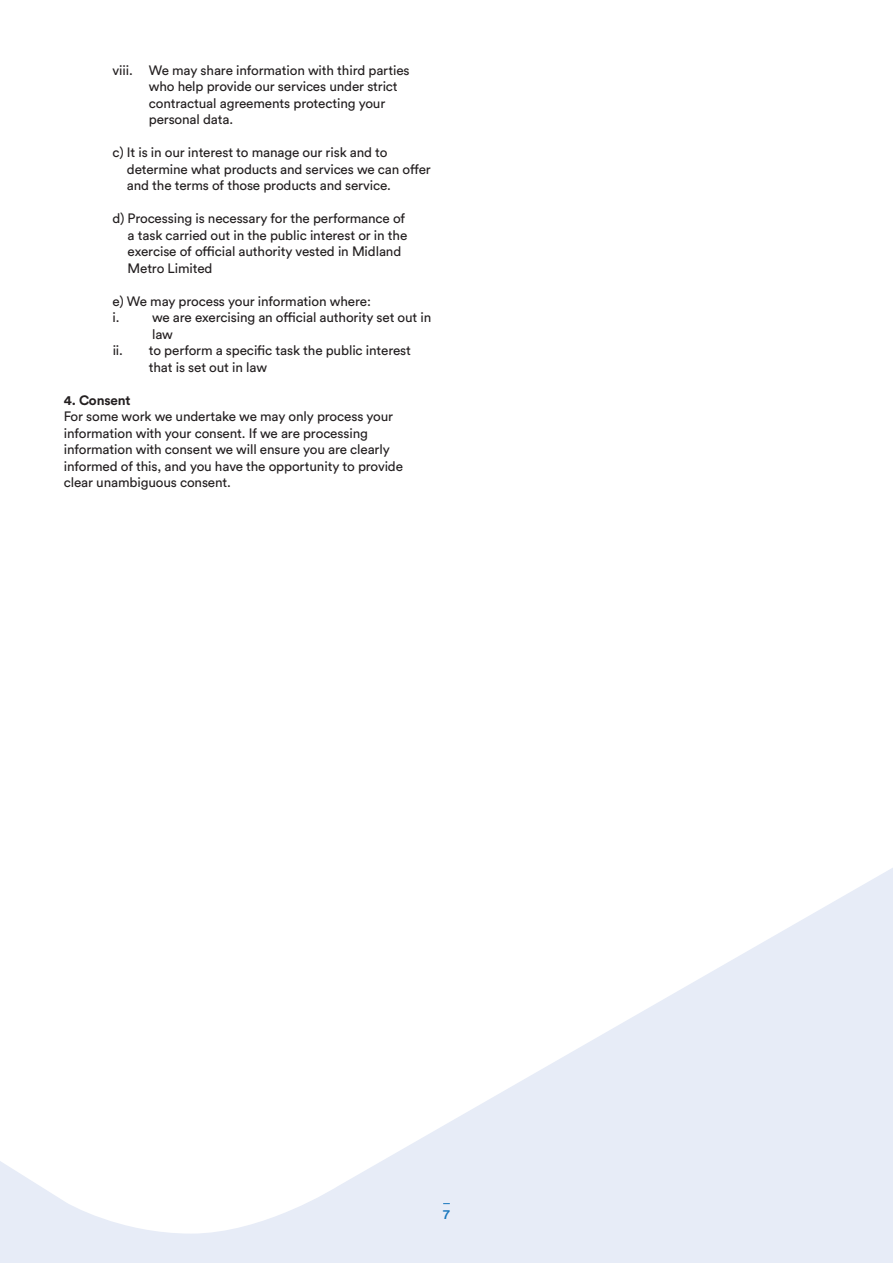
<style>
.page{position:relative;width:893px;height:1263px;background:#fff}
.page>*{position:absolute;margin:0;border:0;box-sizing:border-box;transform-origin:0 0}
.t1{font:13.5px/16.5px "Circular Std";letter-spacing:-.01em;color:#231f20}
.t2{font:700 13.5px "Circular Std";letter-spacing:-.01em;color:#231f20}
.t3{font:500 13.5px "Circular Std";color:#1776bd}
.s1{color:#fff}
</style>
<div class="page">
<svg style="left:0;top:868px;width:893px;height:395px"></svg>
<p class="t1" style="left:149px;top:62px;width:262px;text-indent:-47px"><span class="s1">•</span> viii. We may share information with third parties who help provide our services under strict contractual agreements protecting your personal data.</p>
<p class="t1" style="left:127px;top:144px;width:306px;text-indent:-25px"><span class="s1">•</span> c) It is in our interest to manage our risk and to determine what products and services we can offer and the terms of those products and service.</p>
<p class="t1" style="left:128px;top:210px;width:281px;text-indent:-26px"><span class="s1">•</span> d) Processing is necessary for the performance of a task carried out in the public interest or in the exercise of official authority vested in Midland Metro Limited</p>
<p class="t1" style="left:102px;top:293px;width:270px"><span class="s1">•</span> e) We may process your information where:</p>
<p class="t1" style="left:102px;top:309px;width:19px"><span class="s1">•</span> i.</p>
<p class="t1" style="left:152px;top:309px;width:281px">we are exercising an official authority set out in law</p>
<p class="t1" style="left:102px;top:342px;width:22px"><span class="s1">•</span> ii.</p>
<p class="t1" style="left:149px;top:342px;width:264px">to perform a specific task the public interest that is set out in law</p>
<p class="t2" style="left:64px;top:391px;width:68px">4. Consent</p>
<p class="t1" style="left:64px;top:408px;width:341px">For some work we undertake we may only process your information with your consent. If we are processing information with consent we will ensure you are clearly informed of this, and you have the opportunity to provide clear unambiguous consent.</p>
<p class="t3" style="left:443px;top:1205px;width:8px">7</p>
</div>
